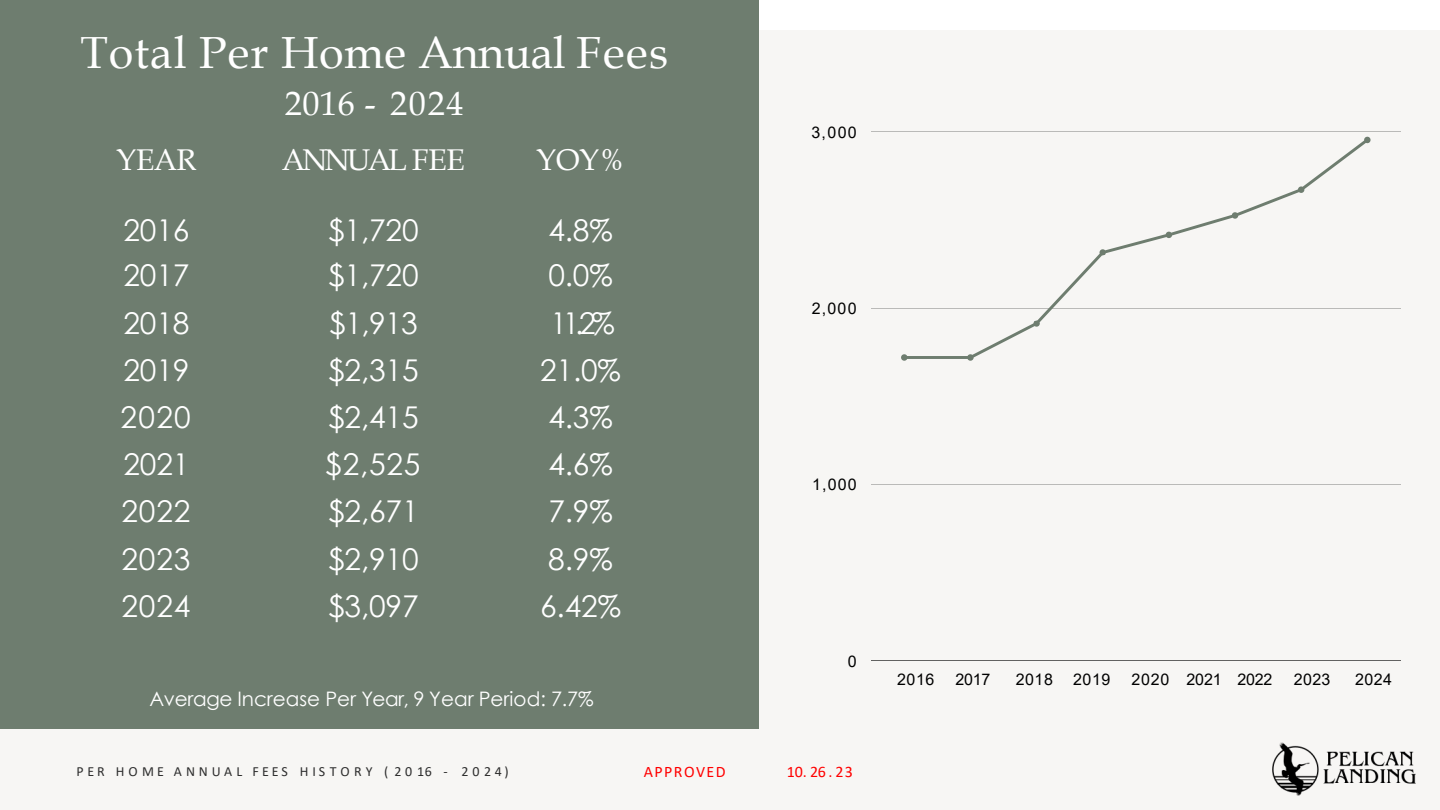
<style>
.page{position:relative;width:1440px;height:810px;background:#fff}
.page>*{position:absolute;margin:0;border:0;box-sizing:border-box;transform-origin:0 0}
.t1{font:45px "Book Antiqua";letter-spacing:.02em;color:#fff}
.t2{font:34px "Book Antiqua";letter-spacing:.04em;color:#fff}
.t3{font:30px "Century Gothic";letter-spacing:-.005em;color:#fff}
.t4{font:30px "Book Antiqua";letter-spacing:-.085em;color:#fff}
.t5{font:30px "Book Antiqua";letter-spacing:-.02em;color:#fff}
.t6{font:20px "Century Gothic";color:#fff}
.t7{font:16px "Arial";letter-spacing:.03em;color:#000}
.t8{font:16px "Calibri";letter-spacing:.09em;color:#f00}
.t9{font:16px "Arial";letter-spacing:-.015em;color:#000}
.t10{font:14px "Calibri";letter-spacing:.27em;color:#2d2d2d}
</style>
<div class="page">
<div style="left:0;top:30px;width:1440px;height:780px;background:#f7f6f4"></div>
<div style="left:0;top:0;width:758px;height:729px;background:#6e7d6f"></div>
<img style="left:1273px;top:743px;width:142px;height:53px">
<hr style="left:871px;top:131px;width:529px;height:1px;background:#babab8">
<hr style="left:871px;top:484px;width:529px;height:1px;background:#babab8">
<hr style="left:871px;top:660px;width:529px;height:1px;background:#626261">
<hr style="left:871px;top:308px;width:529px;height:1px;background:#babab8">
<svg style="left:901px;top:137px;width:470px;height:224px"></svg>
<h2 class="t1" style="left:80px;top:22px;width:589px">Total Per Home Annual Fees</h2>
<h2 class="t2" style="left:285px;top:80px;width:180px">2016 - 2024</h2>
<p class="t5" style="left:117px;top:139px;width:82px">YEAR</p>
<p class="t4" style="left:282px;top:139px;width:185px">ANNUAL FEE</p>
<p class="t5" style="left:536px;top:139px;width:90px">YOY%</p>
<p class="t3" style="left:124px;top:209px;width:67px">2016</p>
<p class="t3" style="left:328px;top:209px;width:92px">$1,720</p>
<p class="t3" style="left:548px;top:209px;width:66px">4.8%</p>
<p class="t3" style="left:124px;top:255px;width:67px">2017</p>
<p class="t3" style="left:328px;top:255px;width:92px">$1,720</p>
<p class="t3" style="left:548px;top:255px;width:66px">0.0%</p>
<p class="t3" style="left:124px;top:302px;width:67px">2018</p>
<p class="t3" style="left:329px;top:302px;width:90px">$1,913</p>
<p class="t3" style="left:550px;top:302px;width:66px">11.2%</p>
<p class="t3" style="left:124px;top:349px;width:67px">2019</p>
<p class="t3" style="left:328px;top:349px;width:92px">$2,315</p>
<p class="t3" style="left:540px;top:349px;width:82px">21.0%</p>
<p class="t3" style="left:121px;top:396px;width:72px">2020</p>
<p class="t3" style="left:328px;top:396px;width:92px">$2,415</p>
<p class="t3" style="left:548px;top:396px;width:66px">4.3%</p>
<p class="t3" style="left:124px;top:443px;width:67px">2021</p>
<p class="t3" style="left:325px;top:443px;width:97px">$2,525</p>
<p class="t3" style="left:548px;top:443px;width:66px">4.6%</p>
<p class="t3" style="left:121px;top:491px;width:70px">2022</p>
<p class="t3" style="left:328px;top:491px;width:92px">$2,671</p>
<p class="t3" style="left:548px;top:491px;width:66px">7.9%</p>
<p class="t3" style="left:121px;top:538px;width:71px">2023</p>
<p class="t3" style="left:328px;top:538px;width:92px">$2,910</p>
<p class="t3" style="left:548px;top:538px;width:66px">8.9%</p>
<p class="t3" style="left:121px;top:585px;width:71px">2024</p>
<p class="t3" style="left:328px;top:585px;width:92px">$3,097</p>
<p class="t3" style="left:540px;top:585px;width:82px">6.42%</p>
<p class="t6" style="left:149px;top:685px;width:446px">Average Increase Per Year, 9 Year Period: 7.7%</p>
<p class="t7" style="left:811px;top:121px;width:47px">3,000</p>
<p class="t7" style="left:812px;top:297px;width:46px">2,000</p>
<p class="t7" style="left:812px;top:474px;width:46px">1,000</p>
<p class="t7" style="left:848px;top:650px;width:10px">0</p>
<p class="t10" style="left:76px;top:761px;width:434px">PER HOME ANNUAL FEES HISTORY ( 2016 - 2024)</p>
<p class="t8" style="left:644px;top:760px;width:83px">APPROVED</p>
<p class="t8" style="left:787px;top:760px;width:68px">10. 26 . 23</p>
<p class="t7" style="left:897px;top:669px;width:39px">2016</p>
<p class="t7" style="left:955px;top:669px;width:37px">2017</p>
<p class="t7" style="left:1016px;top:669px;width:38px">2018</p>
<p class="t7" style="left:1073px;top:669px;width:39px">2019</p>
<p class="t9" style="left:1131px;top:669px;width:143px">2020 2021 2022</p>
<p class="t7" style="left:1294px;top:669px;width:38px">2023</p>
<p class="t7" style="left:1355px;top:669px;width:38px">2024</p>
</div>
